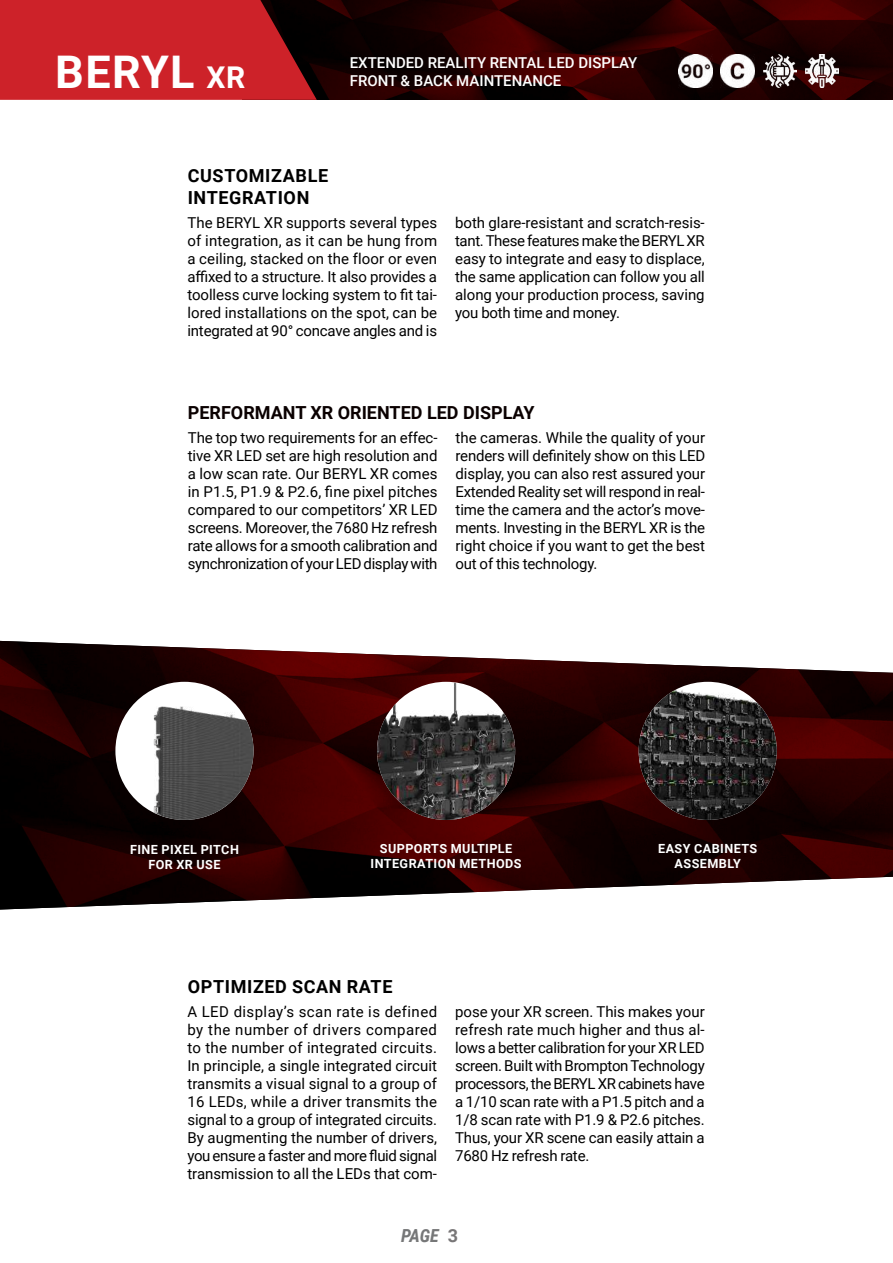
<style>
.page{position:relative;width:893px;height:1263px;background:#fff}
.page>*{position:absolute;margin:0;border:0;box-sizing:border-box;transform-origin:0 0}
.t1{font:700 45px "Roboto";letter-spacing:.03em;color:#fff}
.t2{font:700 18px/21.6px "Roboto";letter-spacing:.035em;color:#000}
.t3{font:700 18px "Roboto";color:#0a0000}
.t4{font:italic 700 18px "Roboto Condensed";color:#767778}
.t5{font:15px/18px "Roboto";letter-spacing:-.01em;color:#000;text-align:justify}
.t6{font:500 15px/18px "Roboto";color:#fff}
.t7{font:700 12.6px/15.1px "Roboto";letter-spacing:.035em;color:#fff;text-align:center}
.s1{font-size:30px}
.s2{font-family:"Roboto";font-style:normal;color:#787677}
</style>
<div class="page">
<img style="left:0;top:641px;width:893px;height:268px">
<div style="left:115px;top:682px;width:139px;height:138px;background:#fff;border-radius:50%"></div>
<img style="left:154px;top:706px;width:100px;height:114px">
<img style="left:639px;top:682px;width:138px;height:138px;border-radius:69px">
<img style="left:377px;top:682px;width:138px;height:138px;border-radius:69px">
<img style="left:317px;top:0;width:576px;height:100px">
<svg style="left:0;top:0;width:317px;height:100px;background:#ba1f25"></svg>
<img style="left:763px;top:54px;width:34px;height:34px">
<img style="left:805px;top:54px;width:34px;height:34px">
<img style="left:721px;top:54px;width:34px;height:34px">
<img style="left:679px;top:54px;width:33px;height:34px">
<h1 class="t1" style="left:55px;top:40px;width:191px">BERYL <span class="s1">XR</span></h1>
<p class="t6" style="left:350px;top:53px;width:289px">EXTENDED REALITY RENTAL LED DISPLAY<br>FRONT &amp; BACK MAINTENANCE</p>
<p class="t2" style="left:188px;top:165px;width:142px">CUSTOMIZABLE<br>INTEGRATION</p>
<p class="t5" style="left:187px;top:213px;width:251px">The BERYL XR supports several types of integration, as it can be hung from a ceiling, stacked on the floor or even affixed to a structure. It also provides a toolless curve locking system to fit tai&shy;lored installations on the spot, can be integrated at 90° concave angles and is</p>
<p class="t5" style="left:455px;top:213px;width:251px">both glare-resistant and scratch-resis&shy;tant. These features make the BERYL XR easy to integrate and easy to displace, the same application can follow you all along your production process, saving you both time and money.</p>
<p class="t3" style="left:188px;top:400px;width:348px">PERFORMANT XR ORIENTED LED DISPLAY</p>
<p class="t5" style="left:188px;top:428px;width:251px">The top two requirements for an effec&shy;tive XR LED set are high resolution and a low scan rate. Our BERYL XR comes in P1.5, P1.9 &amp; P2.6, fine pixel pitches compared to our competitors’ XR LED screens. Moreover, the 7680 Hz refresh rate allows for a smooth calibration and synchronization of your LED display with</p>
<p class="t5" style="left:455px;top:428px;width:251px">the cameras. While the quality of your renders will definitely show on this LED display, you can also rest assured your Extended Reality set will respond in real&shy;time the camera and the actor’s move&shy;ments. Investing in the BERYL XR is the right choice if you want to get the best out of this technology.</p>
<p class="t7" style="left:130px;top:841px;width:110px">FINE PIXEL PITCH<br>FOR XR USE</p>
<p class="t7" style="left:658px;top:841px;width:101px">EASY CABINETS<br>ASSEMBLY</p>
<p class="t7" style="left:371px;top:841px;width:153px">SUPPORTS MULTIPLE<br>INTEGRATION METHODS</p>
<p class="t2" style="left:188px;top:975px;width:206px">OPTIMIZED SCAN RATE</p>
<p class="t5" style="left:187px;top:1002px;width:251px">A LED display’s scan rate is defined by the number of drivers compared to the number of integrated circuits.<br>In principle, a single integrated circuit transmits a visual signal to a group of 16 LEDs, while a driver transmits the signal to a group of integrated circuits.<br>By augmenting the number of drivers, you ensure a faster and more fluid signal transmission to all the LEDs that com-</p>
<p class="t5" style="left:455px;top:1002px;width:251px">pose your XR screen. This makes your refresh rate much higher and thus al&shy;lows a better calibration for your XR LED screen. Built with Brompton Technology processors, the BERYL XR cabinets have a 1/10 scan rate with a P1.5 pitch and a 1/8 scan rate with P1.9 &amp; P2.6 pitches.<br>Thus, your XR scene can easily attain a 7680 Hz refresh rate.</p>
<p class="t4" style="left:401px;top:1223px;width:59px">PAGE <span class="s2">3</span></p>
</div>
